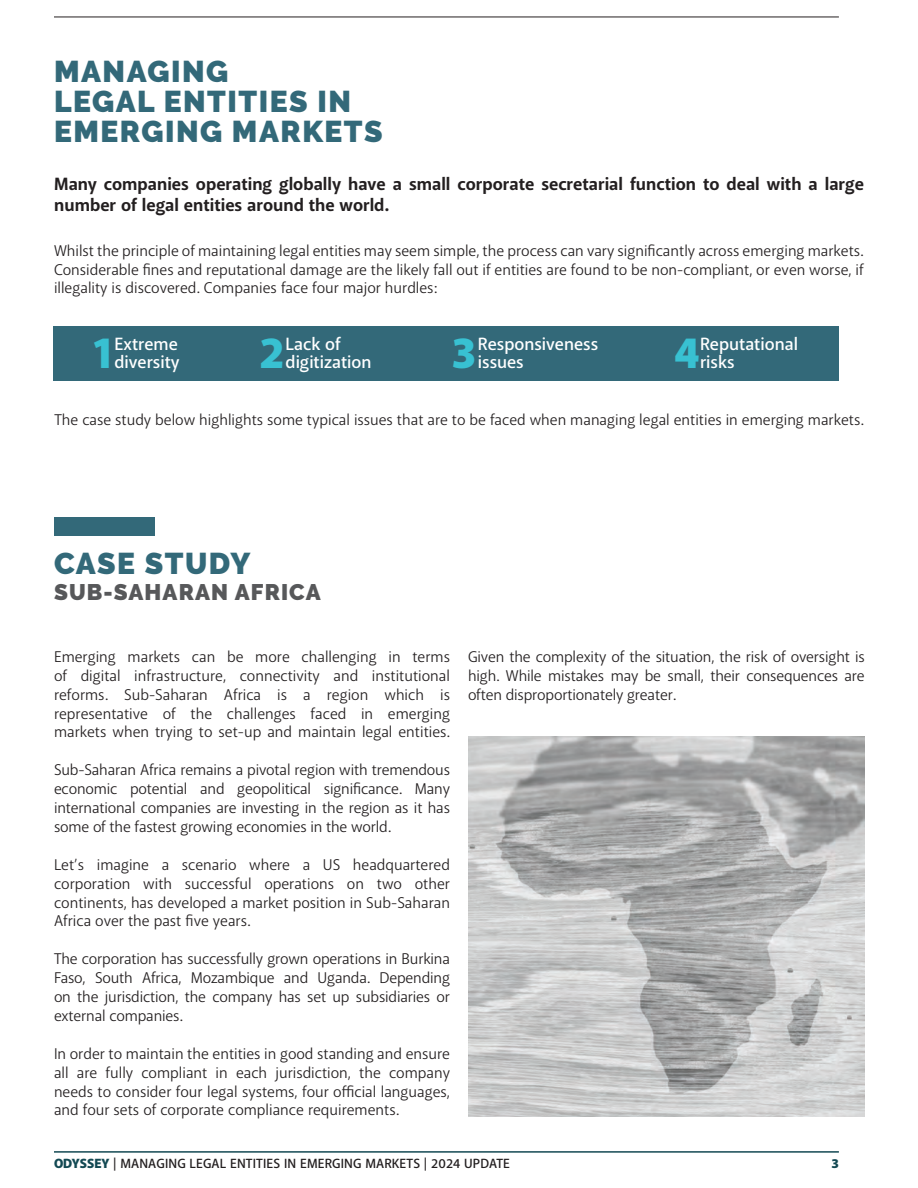
<style>
.page{position:relative;width:918px;height:1188px;background:#fff}
.page>*{position:absolute;margin:0;border:0;box-sizing:border-box;transform-origin:0 0}
.t1{font:900 45px "Akagi Pro";color:#38c1d2}
.t2{font:900 30px/30px "Raleway";letter-spacing:.05em;color:#336979}
.t3{font:900 22.5px "Raleway";letter-spacing:.05em;color:#57585a}
.t4{font:700 18px/21.6px "Akagi Pro";color:#231f20}
.t5{font:600 18px/18px "Akagi Pro";color:#fff}
.t6{font:15.75px/18.9px "Akagi Pro";color:#231f20;text-align:justify}
.t7{font:600 13.5px "Akagi Pro";letter-spacing:.01em;color:#231f20}
.t8{font:900 13.5px "Akagi Pro";color:#134953}
.s1{font-weight:900;color:#134953}
</style>
<div class="page">
<hr style="left:54px;top:1151px;width:785px;height:2px;background:#134953">
<img style="left:468px;top:736px;width:396px;height:380px">
<hr style="left:54px;top:17px;width:785px;height:1px;background:#231f20">
<div style="left:54px;top:517px;width:100px;height:19px;background:#336979"></div>
<div style="left:54px;top:326px;width:785px;height:55px;background:#336979"></div>
<h2 class="t2" style="left:54px;top:57px;width:330px">MANAGING<br>LEGAL ENTITIES IN<br>EMERGING MARKETS</h2>
<p class="t4" style="left:54px;top:173px;width:811px">Many companies operating globally have a small corporate secretarial function to deal with a large number of legal entities around the world.</p>
<p class="t6" style="left:54px;top:241px;width:811px">Whilst the principle of maintaining legal entities may seem simple, the process can vary significantly across emerging markets.<br>Considerable fines and reputational damage are the likely fall out if entities are found to be non-compliant, or even worse, if illegality is discovered. Companies face four major hurdles:</p>
<h1 class="t1" style="left:92px;top:325px;width:24px">1</h1>
<p class="t5" style="left:115px;top:335px;width:67px">Extreme diversity</p>
<h1 class="t1" style="left:259px;top:325px;width:27px">2</h1>
<p class="t5" style="left:286px;top:335px;width:87px">Lack of digitization</p>
<h1 class="t1" style="left:452px;top:325px;width:27px">3</h1>
<p class="t5" style="left:478px;top:335px;width:122px">Responsiveness issues</p>
<h1 class="t1" style="left:674px;top:325px;width:27px">4</h1>
<p class="t5" style="left:700px;top:335px;width:99px">Reputational risks</p>
<p class="t6" style="left:54px;top:410px;width:811px">The case study below highlights some typical issues that are to be faced when managing legal entities in emerging markets.</p>
<h2 class="t2" style="left:54px;top:548px;width:198px">CASE STUDY</h2>
<h3 class="t3" style="left:54px;top:579px;width:268px">SUB-SAHARAN AFRICA</h3>
<p class="t6" style="left:54px;top:647px;width:398px">Emerging markets can be more challenging in terms of digital infrastructure, connectivity and institutional reforms. Sub-Saharan Africa is a region which is representative of the challenges faced in emerging markets when trying to set-up and maintain legal entities.</p>
<p class="t6" style="left:54px;top:761px;width:398px">Sub-Saharan Africa remains a pivotal region with tremendous economic potential and geopolitical significance. Many international companies are investing in the region as it has some of the fastest growing economies in the world.</p>
<p class="t6" style="left:54px;top:855px;width:398px">Let’s imagine a scenario where a US headquartered corporation with successful operations on two other continents, has developed a market position in Sub-Saharan Africa over the past five years.</p>
<p class="t6" style="left:54px;top:950px;width:398px">The corporation has successfully grown operations in Burkina Faso, South Africa, Mozambique and Uganda. Depending on the jurisdiction, the company has set up subsidiaries or external companies.</p>
<p class="t6" style="left:54px;top:1044px;width:398px">In order to maintain the entities in good standing and ensure all are fully compliant in each jurisdiction, the company needs to consider four legal systems, four official languages, and four sets of corporate compliance requirements.</p>
<p class="t6" style="left:468px;top:647px;width:398px">Given the complexity of the situation, the risk of oversight is high. While mistakes may be small, their consequences are often disproportionately greater.</p>
<p class="t7" style="left:54px;top:1155px;width:458px"><span class="s1">ODYSSEY</span> | MANAGING LEGAL ENTITIES IN EMERGING MARKETS | 2024 UPDATE</p>
<p class="t8" style="left:831px;top:1155px;width:9px">3</p>
</div>
